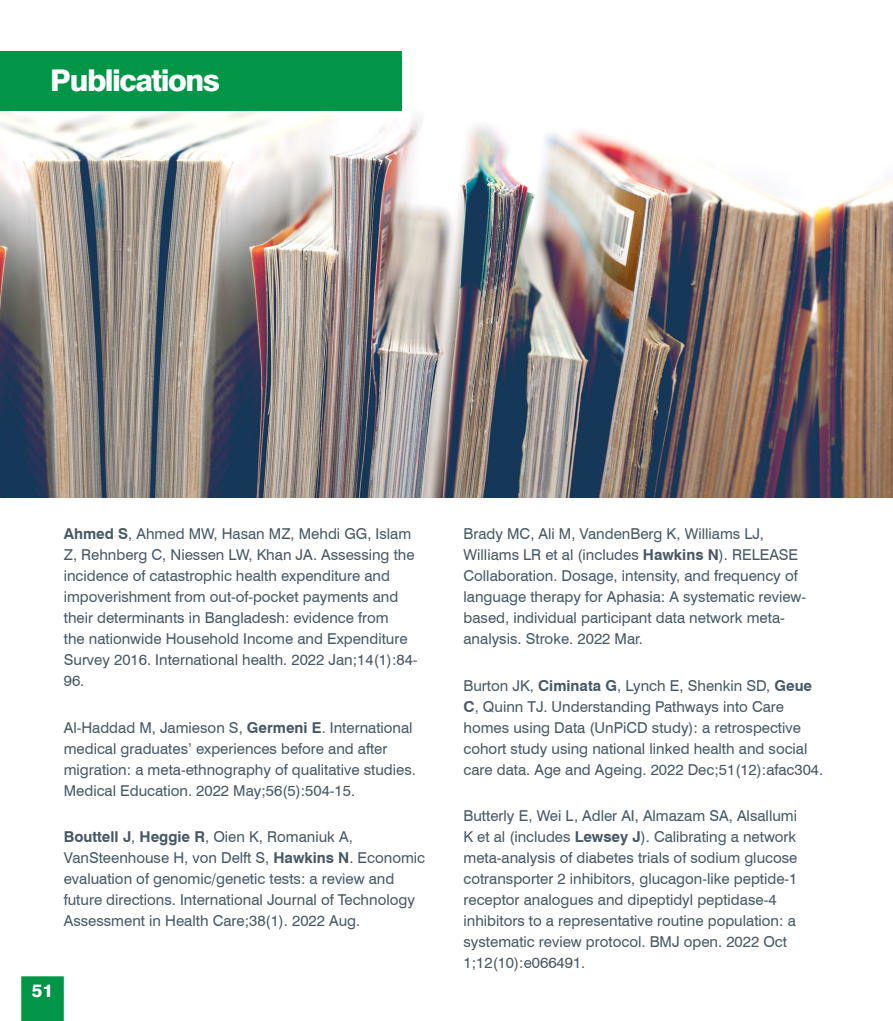
<style>
.page{position:relative;width:893px;height:1021px;background:#fff}
.page>*{position:absolute;margin:0;border:0;box-sizing:border-box;transform-origin:0 0}
.t1{font:800 30px "Swiss 721 BT";letter-spacing:-.05em;color:#fff}
.t2{font:800 18px "Swiss 721 BT";color:#fff}
.t3{font:15px/21px "Swiss 721 BT";color:#475865}
.s1{font-weight:700}
</style>
<div class="page">
<div style="left:21px;top:976px;width:43px;height:44px;background:#009547"></div>
<img style="left:0;top:51px;width:893px;height:446px">
<div style="left:0;top:51px;width:401px;height:60px;background:#009547"></div>
<h1 class="t1" style="left:50px;top:62px;width:171px">Publications</h1>
<h1 class="t3" style="left:64px;top:523px;width:355px"><span class="s1">Ahmed S</span>, Ahmed MW, Hasan MZ, Mehdi GG, Islam Z, Rehnberg C, Niessen LW, Khan JA. Assessing the incidence of catastrophic health expenditure and impoverishment from out-of-pocket payments and their determinants in Bangladesh: evidence from<br>the nationwide Household Income and Expenditure Survey 2016. International health. 2022 Jan;14(1):84- 96.</h1>
<h1 class="t3" style="left:64px;top:716px;width:354px">Al-Haddad M, Jamieson S, <span class="s1">Germeni E</span>. International medical graduates’ experiences before and after migration: a meta-ethnography of qualitative studies.<br>Medical Education. 2022 May;56(5):504-15.</h1>
<h1 class="t3" style="left:64px;top:826px;width:363px"><span class="s1">Bouttell J</span>, <span class="s1">Heggie R</span>, Oien K, Romaniuk A, VanSteenhouse H, von Delft S, <span class="s1">Hawkins N</span>. Economic evaluation of genomic/genetic tests: a review and future directions. International Journal of Technology Assessment in Health Care;38(1). 2022 Aug.</h1>
<p class="t2" style="left:32px;top:980px;width:23px">51</p>
<h1 class="t3" style="left:463px;top:523px;width:344px">Brady MC, Ali M, VandenBerg K, Williams LJ, Williams LR et al (includes <span class="s1">Hawkins N</span>). RELEASE Collaboration. Dosage, intensity, and frequency of language therapy for Aphasia: A systematic review&shy;based, individual participant data network meta&shy;analysis. Stroke. 2022 Mar.</h1>
<h1 class="t3" style="left:463px;top:674px;width:361px">Burton JK, <span class="s1">Ciminata G</span>, Lynch E, Shenkin SD, <span class="s1">Geue C</span>, Quinn TJ. Understanding Pathways into Care homes using Data (UnPiCD study): a retrospective cohort study using national linked health and social care data. Age and Ageing. 2022 Dec;51(12):afac304.</h1>
<h1 class="t3" style="left:463px;top:805px;width:336px">Butterly E, Wei L, Adler AI, Almazam SA, Alsallumi K et al (includes <span class="s1">Lewsey J</span>). Calibrating a network meta-analysis of diabetes trials of sodium glucose cotransporter 2 inhibitors, glucagon-like peptide-1 receptor analogues and dipeptidyl peptidase-4 inhibitors to a representative routine population: a systematic review protocol. BMJ open. 2022 Oct 1;12(10):e066491.</h1>
</div>
